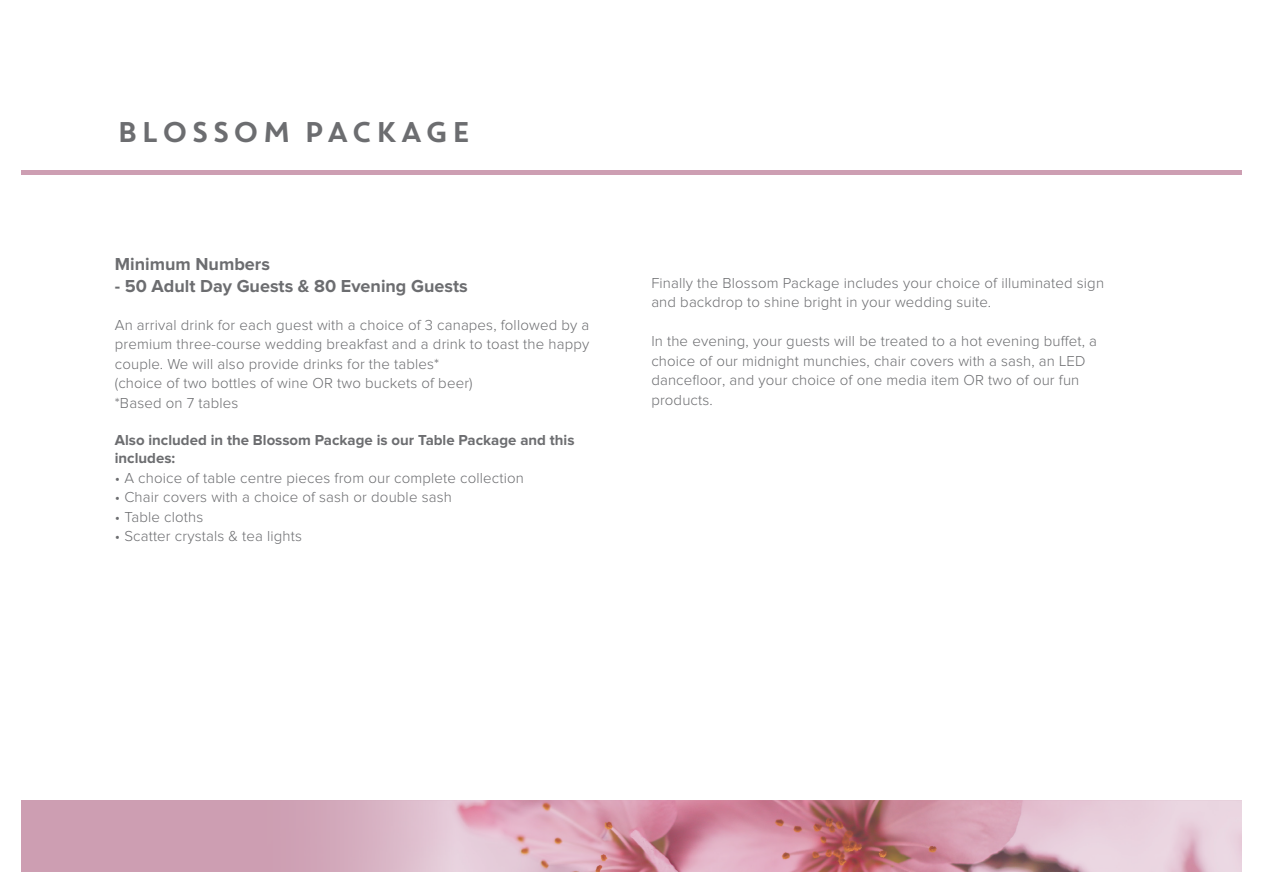
<style>
.page{position:relative;width:1263px;height:893px;background:#fff}
.page>*{position:absolute;margin:0;border:0;box-sizing:border-box;transform-origin:0 0}
.t1{font:28.5px "Core Circus";color:#6c6d70}
.t2{font:700 18px "Proxima Nova";color:#6c6d70}
.t3{font:300 15px/19.5px "Proxima Nova";letter-spacing:.01em;color:#6c6d70}
.t4{font:700 15px/18px "Proxima Nova";color:#6c6d70}
</style>
<div class="page">
<div style="left:21px;top:801px;width:1221px;height:71px;background:#cd9eb2"></div>
<img style="left:336px;top:801px;width:906px;height:71px">
<hr style="left:21px;top:170px;width:1221px;height:4px;background:#cd9eb2">
<p class="t1" style="left:116px;top:113px;width:358px">BLOSSOM PACKAGE</p>
<p class="t2" style="left:115px;top:256px;width:157px">Minimum Numbers</p>
<p class="t2" style="left:115px;top:278px;width:354px">- 50 Adult Day Guests &amp; 80 Evening Guests</p>
<p class="t3" style="left:115px;top:315px;width:476px">An arrival drink for each guest with a choice of 3 canapes, followed by a premium three-course wedding breakfast and a drink to toast the happy couple. We will also provide drinks for the tables*<br>(choice of two bottles of wine OR two buckets of beer)</p>
<p class="t3" style="left:115px;top:393px;width:125px">*Based on 7 tables</p>
<p class="t4" style="left:115px;top:432px;width:461px">Also included in the Blossom Package is our Table Package and this includes:</p>
<p class="t3" style="left:115px;top:468px;width:410px">• A choice of table centre pieces from our complete collection</p>
<p class="t3" style="left:115px;top:488px;width:338px">• Chair covers with a choice of sash or double sash</p>
<p class="t3" style="left:115px;top:507px;width:90px">• Table cloths</p>
<p class="t3" style="left:115px;top:527px;width:189px">• Scatter crystals &amp; tea lights</p>
<p class="t3" style="left:651px;top:273px;width:454px">Finally the Blossom Package includes your choice of illuminated sign and backdrop to shine bright in your wedding suite.</p>
<p class="t3" style="left:651px;top:332px;width:447px">In the evening, your guests will be treated to a hot evening buffet, a choice of our midnight munchies, chair covers with a sash, an LED dancefloor, and your choice of one media item OR two of our fun products.</p>
</div>
